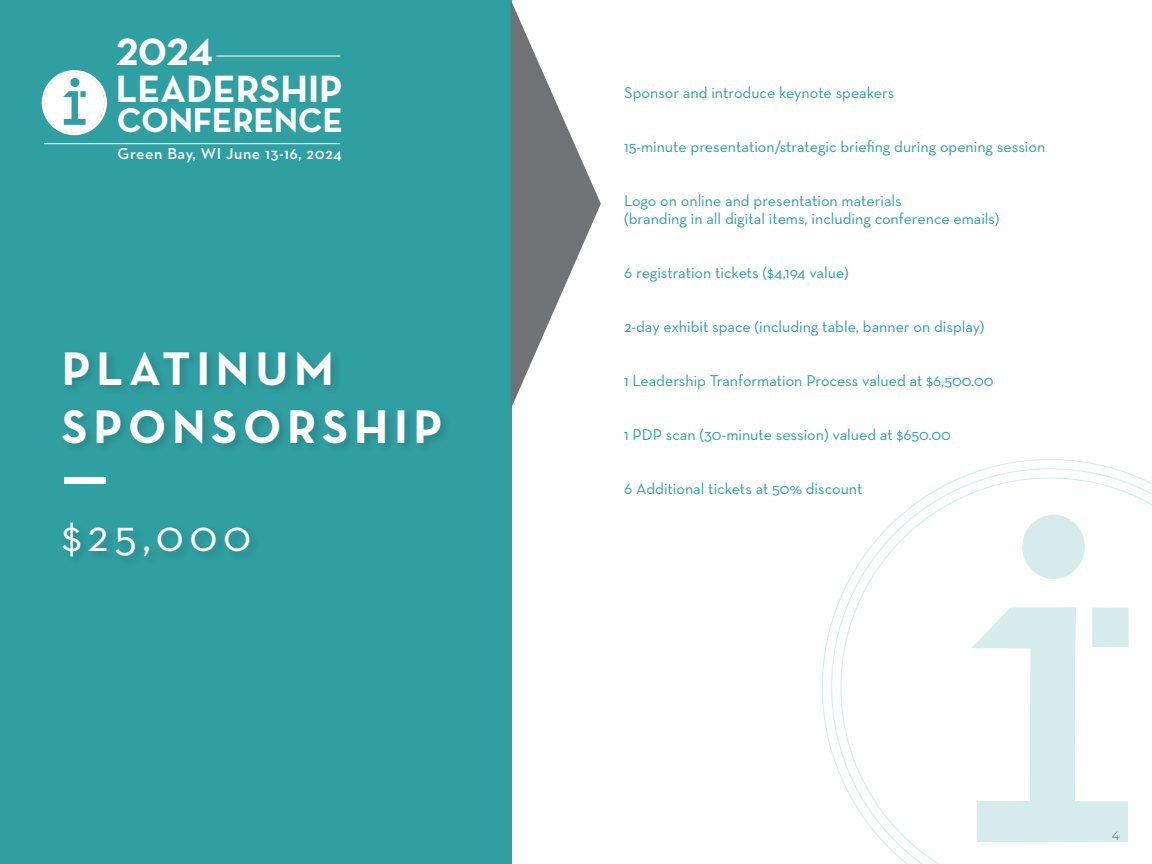
<style>
.page{position:relative;width:1152px;height:864px;background:#fff}
.page>*{position:absolute;margin:0;border:0;box-sizing:border-box;transform-origin:0 0}
.t1{font:700 48px/57.6px "Neutra Text";letter-spacing:.12em;color:#fff}
.t2{font:46px "Neutra Text";color:#fff}
.t3{font:700 38.7px "Neutra Text";color:#fff}
.t4{font:38.7px "Neutra Text Bold Alt";color:#fff}
.t5{font:700 34.9px "Neutra Text";letter-spacing:-.01em;color:#fff}
.t6{font:600 16.1px "Neutra Text";letter-spacing:.03em;color:#fff}
.t7{font:16px/18px "Neutra Text";color:#2f9fa2}
.t8{font:300 12px "Montserrat";color:#535659}
</style>
<div class="page">
<div style="left:0;top:0;width:511px;height:864px;background:#2f9fa2"></div>
<div style="left:60px;top:350px;width:391px;height:104px;background:#231f20;opacity:.19"></div>
<div style="left:64px;top:477px;width:42px;height:7px;background:#fff"></div>
<svg style="left:42px;top:70px;width:65px;height:65px"></svg>
<hr style="left:44px;top:143px;width:296px;height:1px;background:#fff">
<hr style="left:216px;top:56px;width:124px;height:1px;background:#fff">
<svg style="left:822px;top:459px;width:330px;height:405px"></svg>
<svg style="left:971px;top:607px;width:157px;height:235px"></svg>
<svg style="left:1022px;top:515px;width:63px;height:64px"></svg>
<div style="left:1092px;top:608px;width:37px;height:39px;background:#d6ecec"></div>
<svg style="left:511px;top:0;width:90px;height:409px"></svg>
<p class="t4" style="left:116px;top:28px;width:98px">2024</p>
<p class="t3" style="left:116px;top:65px;width:228px">LEADERSHIP</p>
<p class="t5" style="left:117px;top:98px;width:228px">CONFERENCE</p>
<p class="t6" style="left:118px;top:143px;width:226px">Green Bay, WI June 13-16, 2024</p>
<p class="t1" style="left:62px;top:339px;width:382px">PLATINUM<br>SPONSORSHIP</p>
<p class="t2" style="left:62px;top:507px;width:191px">$25,000</p>
<p class="t7" style="left:624px;top:83px;width:271px">Sponsor and introduce keynote speakers</p>
<p class="t7" style="left:624px;top:137px;width:423px">15-minute presentation/strategic briefing during opening session</p>
<p class="t7" style="left:624px;top:191px;width:377px">Logo on online and presentation materials<br>(branding in all digital items, including conference emails)</p>
<p class="t7" style="left:624px;top:263px;width:226px">6 registration tickets ($4,194 value)</p>
<p class="t7" style="left:624px;top:317px;width:362px">2-day exhibit space (including table, banner on display)</p>
<p class="t7" style="left:624px;top:371px;width:371px">1 Leadership Tranformation Process valued at $6,500.00</p>
<p class="t7" style="left:624px;top:425px;width:328px">1 PDP scan (30-minute session) valued at $650.00</p>
<p class="t7" style="left:624px;top:479px;width:240px">6 Additional tickets at 50% discount</p>
<p class="t8" style="left:1112px;top:827px;width:9px">4</p>
</div>
